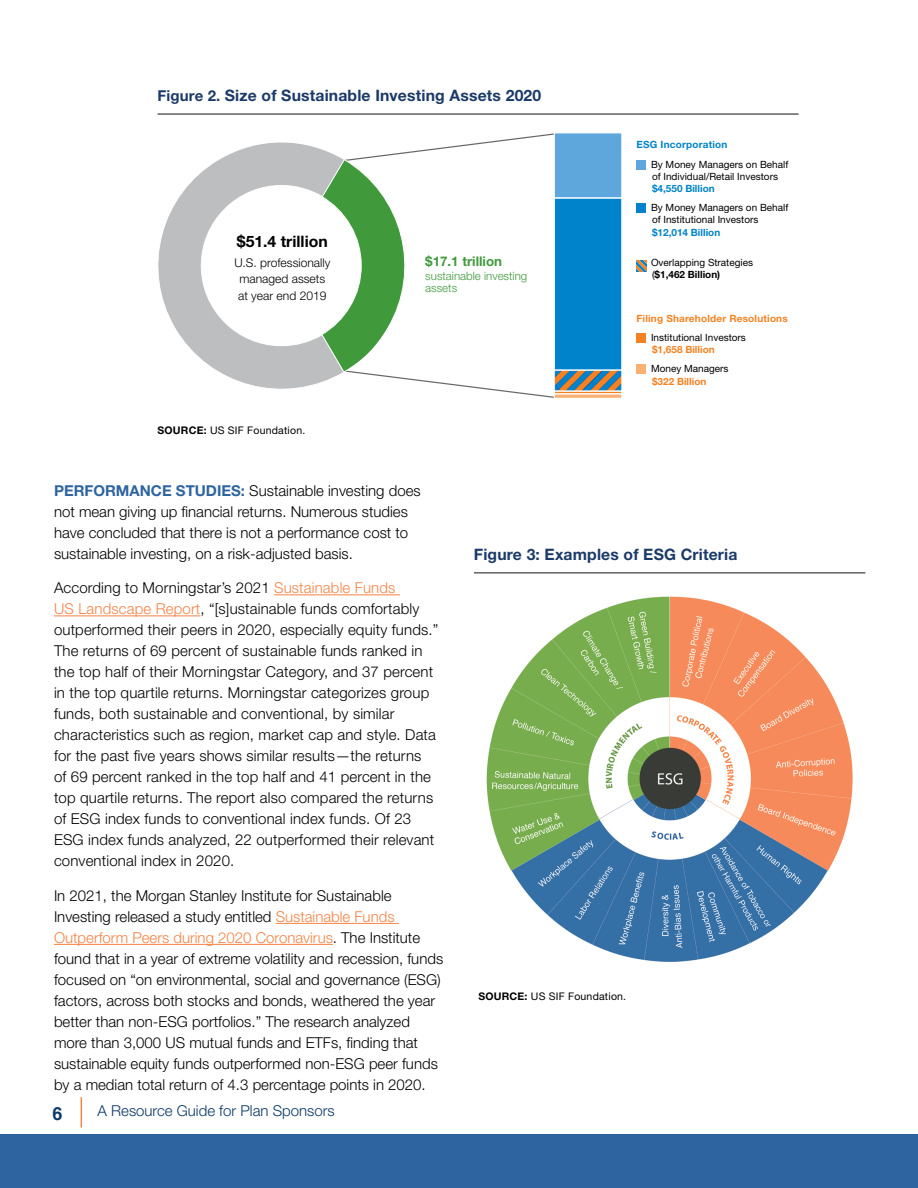
<style>
.page{position:relative;width:918px;height:1188px;background:#fff}
.page>*{position:absolute;margin:0;border:0;box-sizing:border-box;transform-origin:0 0}
.t1{font:700 18px "Helvetica";color:#0b3869}
.t2{font:700 15.75px "Helvetica Neue";letter-spacing:.01em;color:#1b3a68}
.t3{font:700 15.75px "Helvetica Neue";color:#000}
.t4{font:300 15px/21px "Helvetica Neue LT Std";color:#000}
.t5{font:300 15px "Helvetica Neue LT Std";color:#0b3869}
.t6{font:700 13.35px "Helvetica Neue";color:#409a3c}
.t7{font:300 12.15px/16.6px "Helvetica Neue LT Std";color:#000;text-align:center}
.t8{font:300 11.55px/11.6px "Helvetica Neue LT Std";color:#409a3c}
.t9{font:10.5px "Helvetica Neue LT Std";letter-spacing:.02em;color:#000}
.t10{font:10.05px/12.1px "Helvetica Neue LT Std";color:#000}
.t11{font:700 10.05px "Helvetica Neue";letter-spacing:.02em;color:#f58220}
.t12{font:700 10.05px "Helvetica Neue";color:#0083ca}
.t13{font:700 10.05px "Helvetica Neue";color:#f58220}
.t14{font:700 10.05px "Helvetica Neue";letter-spacing:.02em;color:#0083ca}
.t15{font:700 10.05px "Helvetica Neue";color:#000}
.s1{font-size:15px}
.s2{font-family:"Helvetica Neue";font-weight:700}
.s3{font-family:"Helvetica Neue LT Std";font-weight:400}
.s4{font-family:"Helvetica Neue";font-weight:700;color:#2e64a0}
.s5{color:#f58345}
</style>
<div class="page">
<div style="left:0;top:1134px;width:918px;height:54px;background:#2e64a0"></div>
<hr style="left:81px;top:1097px;width:1px;height:31px;background:#f58345">
<hr style="left:158px;top:113px;width:641px;height:2px;background:#666767">
<svg style="left:557px;top:394px;width:65px;height:4px"></svg>
<div style="left:554px;top:391px;width:68px;height:3px;background:#f58220;border:1px solid #fff"></div>
<svg style="left:557px;top:372px;width:63px;height:17px"></svg>
<div style="left:554px;top:370px;width:68px;height:21px;border:1px solid #fff"></div>
<div style="left:554px;top:198px;width:68px;height:172px;background:#0083ca"></div>
<div style="left:554px;top:133px;width:68px;height:65px;background:#5ea7dc;border:1px solid #fff"></div>
<div style="left:636px;top:160px;width:10px;height:9px;background:#5ea7dc"></div>
<div style="left:636px;top:203px;width:10px;height:10px;background:#0083ca"></div>
<svg style="left:636px;top:261px;width:11px;height:10px"></svg>
<div style="left:636px;top:333px;width:10px;height:10px;background:#f58220"></div>
<div style="left:636px;top:364px;width:10px;height:10px;background:#fab072"></div>
<svg style="left:345px;top:133px;width:212px;height:265px"></svg>
<svg style="left:158px;top:142px;width:187px;height:247px"></svg>
<hr style="left:274px;top:595px;width:126px;height:1px;background:#f58345">
<hr style="left:54px;top:616px;width:147px;height:1px;background:#f58345">
<hr style="left:276px;top:923px;width:123px;height:1px;background:#f58345">
<hr style="left:54px;top:944px;width:279px;height:1px;background:#f58345">
<hr style="left:474px;top:572px;width:391px;height:2px;background:#666767">
<img style="left:486px;top:596px;width:367px;height:366px">
<p class="t2" style="left:158px;top:83px;width:385px"><span class="s1">Figure 2.</span> Size of Sustainable Investing Assets 2020</p>
<p class="t3" style="left:237px;top:229px;width:92px">$51.4 trillion</p>
<p class="t7" style="left:234px;top:254px;width:97px">U.S. professionally managed assets at year end 2019</p>
<p class="t6" style="left:425px;top:251px;width:78px">$17.1 trillion</p>
<p class="t8" style="left:425px;top:270px;width:103px">sustainable investing assets</p>
<p class="t9" style="left:158px;top:424px;width:149px"><span class="s2">SOURCE:</span> US SIF Foundation.</p>
<p class="t14" style="left:636px;top:137px;width:93px">ESG Incorporation</p>
<p class="t10" style="left:651px;top:158px;width:139px">By Money Managers on Behalf of Individual/Retail Investors</p>
<p class="t12" style="left:652px;top:181px;width:64px">$4,550 Billion</p>
<p class="t10" style="left:651px;top:201px;width:139px">By Money Managers on Behalf of Institutional Investors</p>
<p class="t12" style="left:652px;top:224px;width:70px">$12,014 Billion</p>
<p class="t10" style="left:651px;top:256px;width:104px">Overlapping Strategies</p>
<p class="t15" style="left:652px;top:266px;width:70px"><span class="s3">(</span>$1,462 Billion)</p>
<p class="t11" style="left:636px;top:310px;width:153px">Filing Shareholder Resolutions</p>
<p class="t10" style="left:651px;top:331px;width:96px">Institutional Investors</p>
<p class="t13" style="left:652px;top:342px;width:64px">$1,658 Billion</p>
<p class="t10" style="left:651px;top:363px;width:79px">Money Managers</p>
<p class="t13" style="left:652px;top:373px;width:56px">$322 Billion</p>
<p class="t4" style="left:54px;top:480px;width:368px"><span class="s4">PERFORMANCE STUDIES:</span> Sustainable investing does not mean giving up financial returns. Numerous studies have concluded that there is not a performance cost to sustainable investing, on a risk-adjusted basis.</p>
<p class="t4" style="left:54px;top:577px;width:386px">According to Morningstar’s 2021 <span class="s5">Sustainable Funds<br>US Landscape Report</span>, “[s]ustainable funds comfortably outperformed their peers in 2020, especially equity funds.” The returns of 69 percent of sustainable funds ranked in the top half of their Morningstar Category, and 37 percent in the top quartile returns. Morningstar categorizes group funds, both sustainable and conventional, by similar characteristics such as region, market cap and style. Data for the past five years shows similar results—the returns<br>of 69 percent ranked in the top half and 41 percent in the top quartile returns. The report also compared the returns of ESG index funds to conventional index funds. Of 23<br>ESG index funds analyzed, 22 outperformed their relevant conventional index in 2020.</p>
<p class="t4" style="left:54px;top:885px;width:391px">In 2021, the Morgan Stanley Institute for Sustainable Investing released a study entitled <span class="s5">Sustainable Funds Outperform Peers during 2020 Coronavirus</span>. The Institute found that in a year of extreme volatility and recession, funds focused on “on environmental, social and governance (ESG) factors, across both stocks and bonds, weathered the year better than non-ESG portfolios.” The research analyzed more than 3,000 US mutual funds and ETFs, finding that sustainable equity funds outperformed non-ESG peer funds by a median total return of 4.3 percentage points in 2020.</p>
<p class="t1" style="left:52px;top:1099px;width:12px">6</p>
<p class="t5" style="left:98px;top:1101px;width:239px">A Resource Guide for Plan Sponsors</p>
<p class="t2" style="left:474px;top:542px;width:265px">Figure 3: Examples of ESG Criteria</p>
<p class="t9" style="left:478px;top:990px;width:149px"><span class="s2">SOURCE:</span> US SIF Foundation.</p>
</div>
